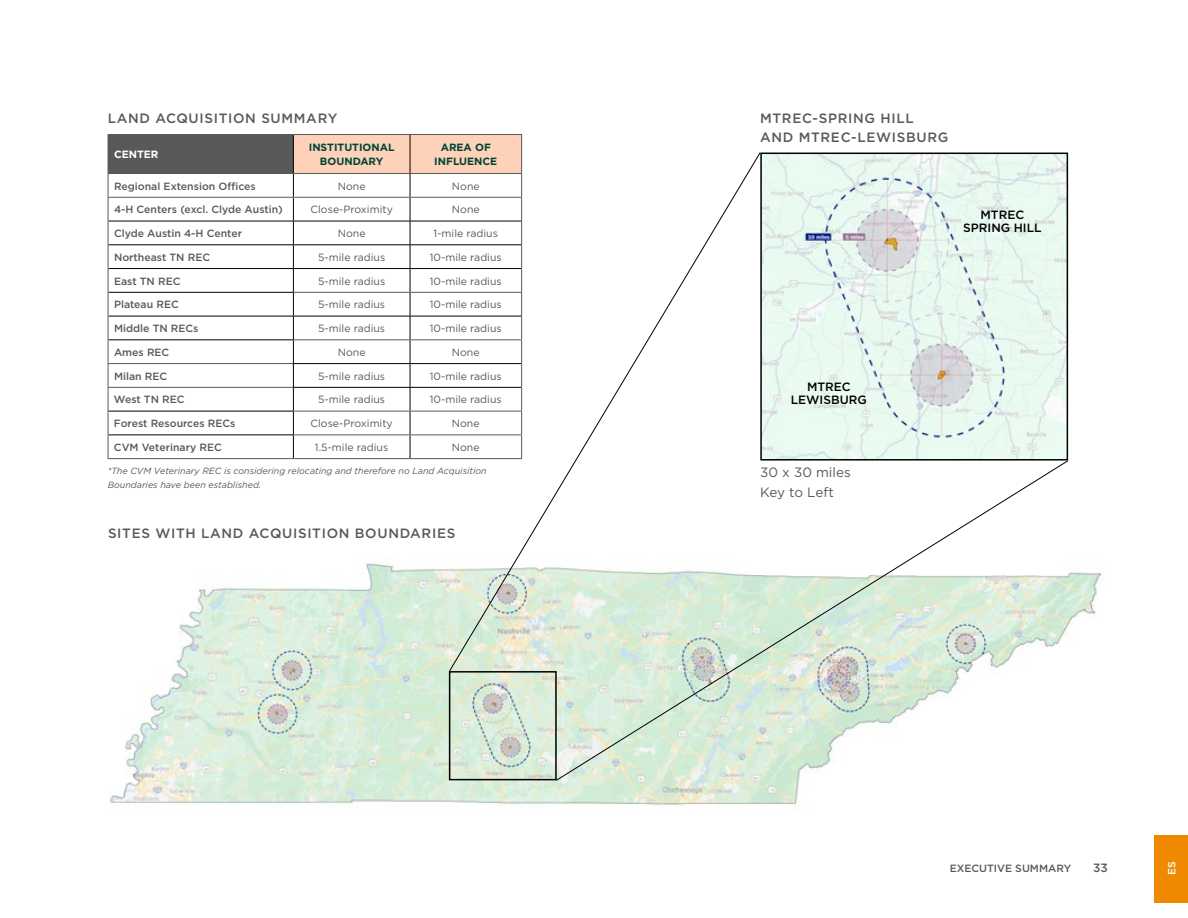
<style>
.page{position:relative;width:1188px;height:918px;background:#fff}
.page>*{position:absolute;margin:0;border:0;box-sizing:border-box;transform-origin:0 0}
.t1{font:500 13.5px/19.5px "Gotham";letter-spacing:.05em;color:#58595b}
.t2{font:13.5px/19.5px "Gotham";color:#58595b}
.t3{font:500 12px/12.8px "Gotham";color:#000;text-align:center}
.t4{font:500 12px "Gotham";color:#58595b}
.t5{font:10.5px "Gotham";color:#58595b}
.t6{font:500 10.5px "Gotham";color:#58595b}
.t7{font:700 10.5px/13.5px "Gotham";color:#004438;text-align:center}
.t8{font:700 10.5px "Gotham";color:#fff}
.t9{font:500 10.5px "Gotham";color:#fff}
.t10{font:italic 9px/13.5px "Gotham";color:#58595b}
</style>
<div class="page">
<img style="left:763px;top:156px;width:302px;height:302px">
<div style="left:760px;top:153px;width:308px;height:308px;border:2px solid #000"></div>
<img style="left:110px;top:563px;width:992px;height:246px">
<div style="left:449px;top:671px;width:108px;height:109px;border:2px solid #000"></div>
<div style="left:108px;top:135px;width:185px;height:39px;background:#58595b"></div>
<div style="left:293px;top:135px;width:117px;height:39px;background:#fdd2b8"></div>
<div style="left:410px;top:135px;width:112px;height:39px;background:#fdd2b8"></div>
<hr style="left:108px;top:134px;width:185px;height:1px;background:#58595b">
<hr style="left:293px;top:134px;width:117px;height:1px;background:#58595b">
<hr style="left:410px;top:134px;width:112px;height:1px;background:#58595b">
<hr style="left:521px;top:135px;width:1px;height:38px;background:#58595b">
<hr style="left:293px;top:135px;width:1px;height:38px;background:#000">
<hr style="left:410px;top:135px;width:1px;height:38px;background:#000">
<hr style="left:108px;top:221px;width:185px;height:1px;background:#000">
<hr style="left:293px;top:221px;width:117px;height:1px;background:#000">
<hr style="left:410px;top:221px;width:111px;height:1px;background:#000">
<hr style="left:108px;top:244px;width:185px;height:1px;background:#000">
<hr style="left:293px;top:244px;width:117px;height:1px;background:#000">
<hr style="left:410px;top:244px;width:111px;height:1px;background:#000">
<hr style="left:108px;top:268px;width:185px;height:1px;background:#000">
<hr style="left:293px;top:268px;width:117px;height:1px;background:#000">
<hr style="left:410px;top:268px;width:111px;height:1px;background:#000">
<hr style="left:108px;top:292px;width:186px;height:1px;background:#000">
<hr style="left:108px;top:316px;width:185px;height:1px;background:#000">
<hr style="left:293px;top:316px;width:117px;height:1px;background:#000">
<hr style="left:410px;top:316px;width:111px;height:1px;background:#000">
<hr style="left:108px;top:339px;width:186px;height:1px;background:#000">
<hr style="left:293px;top:363px;width:117px;height:1px;background:#000">
<hr style="left:410px;top:363px;width:111px;height:1px;background:#000">
<hr style="left:293px;top:387px;width:117px;height:1px;background:#000">
<hr style="left:410px;top:387px;width:111px;height:1px;background:#000">
<hr style="left:108px;top:411px;width:186px;height:1px;background:#000">
<hr style="left:108px;top:435px;width:186px;height:1px;background:#000">
<svg style="left:293px;top:174px;width:1px;height:284px"></svg>
<svg style="left:410px;top:174px;width:1px;height:284px"></svg>
<hr style="left:293px;top:173px;width:117px;height:1px;background:#58595b">
<hr style="left:410px;top:173px;width:112px;height:1px;background:#58595b">
<hr style="left:108px;top:197px;width:185px;height:1px;background:#58595b">
<hr style="left:293px;top:197px;width:117px;height:1px;background:#58595b">
<hr style="left:410px;top:197px;width:112px;height:1px;background:#58595b">
<hr style="left:294px;top:292px;width:116px;height:1px;background:#58595b">
<hr style="left:410px;top:292px;width:112px;height:1px;background:#58595b">
<hr style="left:294px;top:339px;width:116px;height:1px;background:#58595b">
<hr style="left:410px;top:339px;width:112px;height:1px;background:#58595b">
<hr style="left:108px;top:363px;width:185px;height:1px;background:#58595b">
<hr style="left:108px;top:387px;width:185px;height:1px;background:#58595b">
<hr style="left:294px;top:411px;width:116px;height:1px;background:#58595b">
<hr style="left:410px;top:411px;width:112px;height:1px;background:#58595b">
<svg style="left:108px;top:174px;width:1px;height:284px"></svg>
<hr style="left:294px;top:435px;width:116px;height:1px;background:#58595b">
<hr style="left:410px;top:435px;width:112px;height:1px;background:#58595b">
<hr style="left:108px;top:458px;width:185px;height:1px;background:#58595b">
<hr style="left:293px;top:458px;width:117px;height:1px;background:#58595b">
<hr style="left:410px;top:458px;width:112px;height:1px;background:#58595b">
<div style="left:1155px;top:835px;width:33px;height:67px;background:#ef8a00"></div>
<svg style="left:556px;top:460px;width:513px;height:321px"></svg>
<svg style="left:449px;top:152px;width:312px;height:519px"></svg>
<p class="t1" style="left:108px;top:109px;width:231px">LAND ACQUISITION SUMMARY</p>
<p class="t8" style="left:114px;top:148px;width:46px">CENTER</p>
<p class="t7" style="left:309px;top:141px;width:87px">INSTITUTIONAL<br>BOUNDARY</p>
<p class="t7" style="left:434px;top:141px;width:65px">AREA OF<br>INFLUENCE</p>
<p class="t6" style="left:114px;top:179px;width:143px">Regional Extension Ofces</p>
<p class="t5" style="left:338px;top:179px;width:29px">None</p>
<p class="t5" style="left:452px;top:179px;width:29px">None</p>
<p class="t6" style="left:114px;top:203px;width:170px">4-H Centers (excl. Clyde Austin)</p>
<p class="t5" style="left:310px;top:203px;width:84px">Close-Proximity</p>
<p class="t5" style="left:452px;top:203px;width:29px">None</p>
<p class="t6" style="left:114px;top:227px;width:129px">Clyde Austin 4-H Center</p>
<p class="t5" style="left:338px;top:227px;width:29px">None</p>
<p class="t5" style="left:434px;top:227px;width:66px">1-mile radius</p>
<p class="t6" style="left:114px;top:250px;width:98px">Northeast TN REC</p>
<p class="t5" style="left:318px;top:250px;width:69px">5-mile radius</p>
<p class="t5" style="left:430px;top:250px;width:73px">10-mile radius</p>
<p class="t6" style="left:114px;top:274px;width:68px">East TN REC</p>
<p class="t5" style="left:318px;top:274px;width:69px">5-mile radius</p>
<p class="t5" style="left:430px;top:274px;width:73px">10-mile radius</p>
<p class="t6" style="left:114px;top:298px;width:66px">Plateau REC</p>
<p class="t5" style="left:318px;top:298px;width:69px">5-mile radius</p>
<p class="t5" style="left:430px;top:298px;width:73px">10-mile radius</p>
<p class="t6" style="left:114px;top:322px;width:86px">Middle TN RECs</p>
<p class="t5" style="left:318px;top:322px;width:69px">5-mile radius</p>
<p class="t5" style="left:430px;top:322px;width:73px">10-mile radius</p>
<p class="t6" style="left:114px;top:345px;width:57px">Ames REC</p>
<p class="t5" style="left:338px;top:345px;width:29px">None</p>
<p class="t5" style="left:452px;top:345px;width:29px">None</p>
<p class="t6" style="left:114px;top:369px;width:55px">Milan REC</p>
<p class="t5" style="left:318px;top:369px;width:69px">5-mile radius</p>
<p class="t5" style="left:430px;top:369px;width:73px">10-mile radius</p>
<p class="t6" style="left:114px;top:393px;width:72px">West TN REC</p>
<p class="t5" style="left:318px;top:393px;width:69px">5-mile radius</p>
<p class="t5" style="left:430px;top:393px;width:73px">10-mile radius</p>
<p class="t6" style="left:114px;top:417px;width:123px">Forest Resources RECs</p>
<p class="t5" style="left:310px;top:417px;width:84px">Close-Proximity</p>
<p class="t5" style="left:452px;top:417px;width:29px">None</p>
<p class="t6" style="left:114px;top:440px;width:109px">CVM Veterinary REC</p>
<p class="t5" style="left:315px;top:441px;width:75px">1.5-mile radius</p>
<p class="t5" style="left:452px;top:441px;width:29px">None</p>
<p class="t10" style="left:108px;top:464px;width:381px">*The CVM Veterinary REC is considering relocating and therefore no Land Acquisition<br>Boundaries have been established.</p>
<p class="t1" style="left:108px;top:524px;width:349px">SITES WITH LAND ACQUISITION BOUNDARIES</p>
<p class="t1" style="left:760px;top:108px;width:190px">MTREC-SPRING HILL<br>AND MTREC-LEWISBURG</p>
<p class="t3" style="left:963px;top:208px;width:80px">MTREC<br>SPRING HILL</p>
<p class="t3" style="left:791px;top:381px;width:78px">MTREC<br>LEWISBURG</p>
<p class="t2" style="left:760px;top:462px;width:92px">30 x 30 miles<br>Key to Left</p>
<p class="t6" style="left:950px;top:861px;width:123px">EXECUTIVE SUMMARY</p>
<p class="t4" style="left:1093px;top:859px;width:16px">33</p>
<p class="t9" style="left:1165px;top:875px;width:15px;rotate:-90deg">ES</p>
</div>
